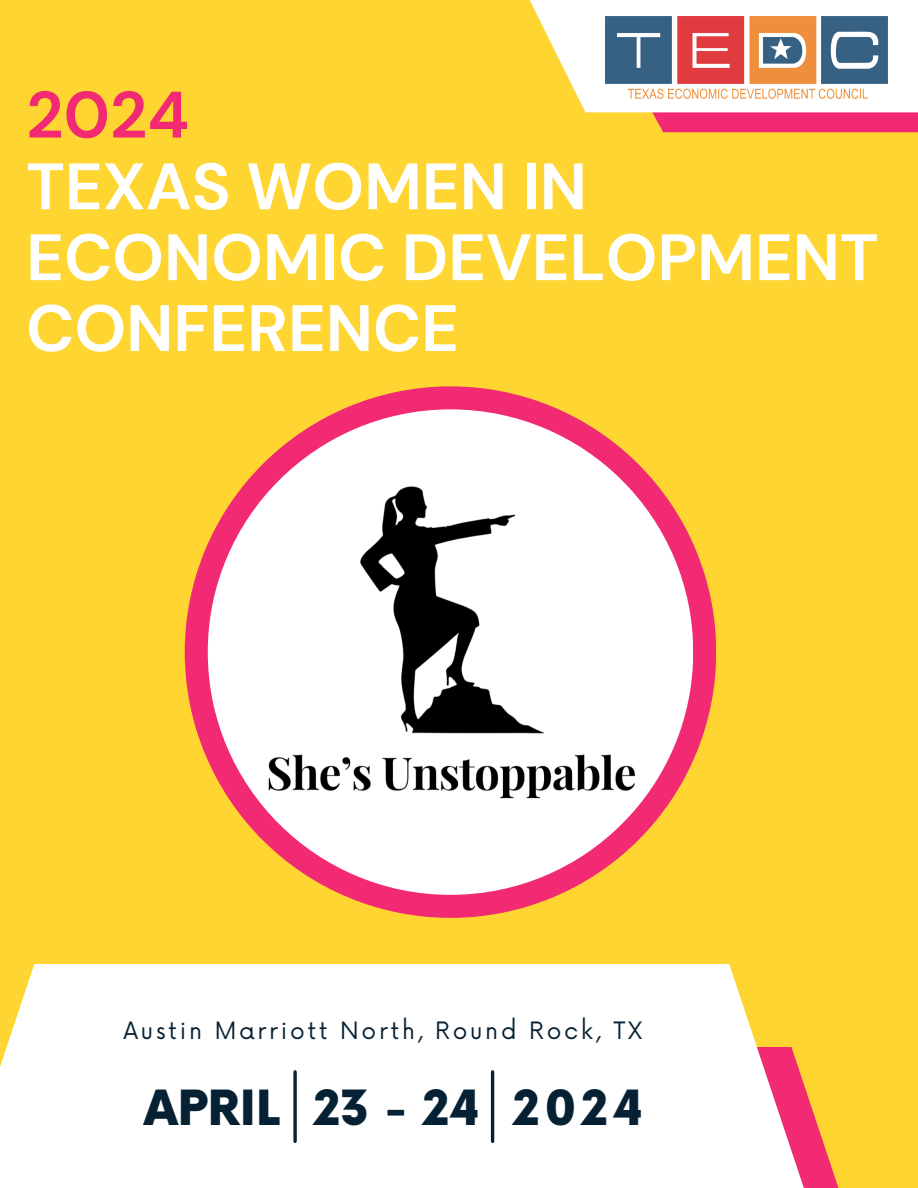
<style>
.page{position:relative;width:918px;height:1188px;background:#fed531}
.page>*{position:absolute;margin:0;border:0;box-sizing:border-box;transform-origin:0 0}
.t1{font:700 65.4px/70.8px "DM Sans";color:#fff}
.t2{font:700 65.4px "DM Sans";color:#f22973}
.t3{font:900 47.25px "Now";color:#062133}
.t4{font:23.4px "Now";letter-spacing:.12em;color:#062133}
</style>
<div class="page">
<svg style="left:185px;top:386px;width:531px;height:532px"></svg>
<svg style="left:600px;top:112px;width:318px;height:20px"></svg>
<svg style="left:821px;top:1136px;width:18px;height:52px"></svg>
<svg style="left:529px;top:0;width:389px;height:112px;fill:#fff"></svg>
<svg style="left:0;top:964px;width:821px;height:224px;fill:#fff"></svg>
<svg style="left:293px;top:1072px;width:4px;height:69px"></svg>
<hr style="left:491px;top:1072px;width:3px;height:69px;background:#062133">
<img style="left:605px;top:17px;width:282px;height:92px">
<div style="left:208px;top:409px;width:485px;height:486px;background:#fff;border-radius:50%"></div>
<img style="left:248px;top:430px;width:412px;height:389px">
<h2 class="t2" style="left:26px;top:73px;width:165px">2024</h2>
<h2 class="t1" style="left:26px;top:152px;width:854px">TEXAS WOMEN IN<br>ECONOMIC DEVELOPMENT<br>CONFERENCE</h2>
<h2 class="t4" style="left:123px;top:1018px;width:520px">Austin Marriott North, Round Rock, TX</h2>
<p class="t3" style="left:144px;top:1082px;width:137px">APRIL</p>
<h1 class="t3" style="left:314px;top:1082px;width:167px">23 - 24</h1>
<h1 class="t3" style="left:513px;top:1082px;width:131px">2024</h1>
</div>
